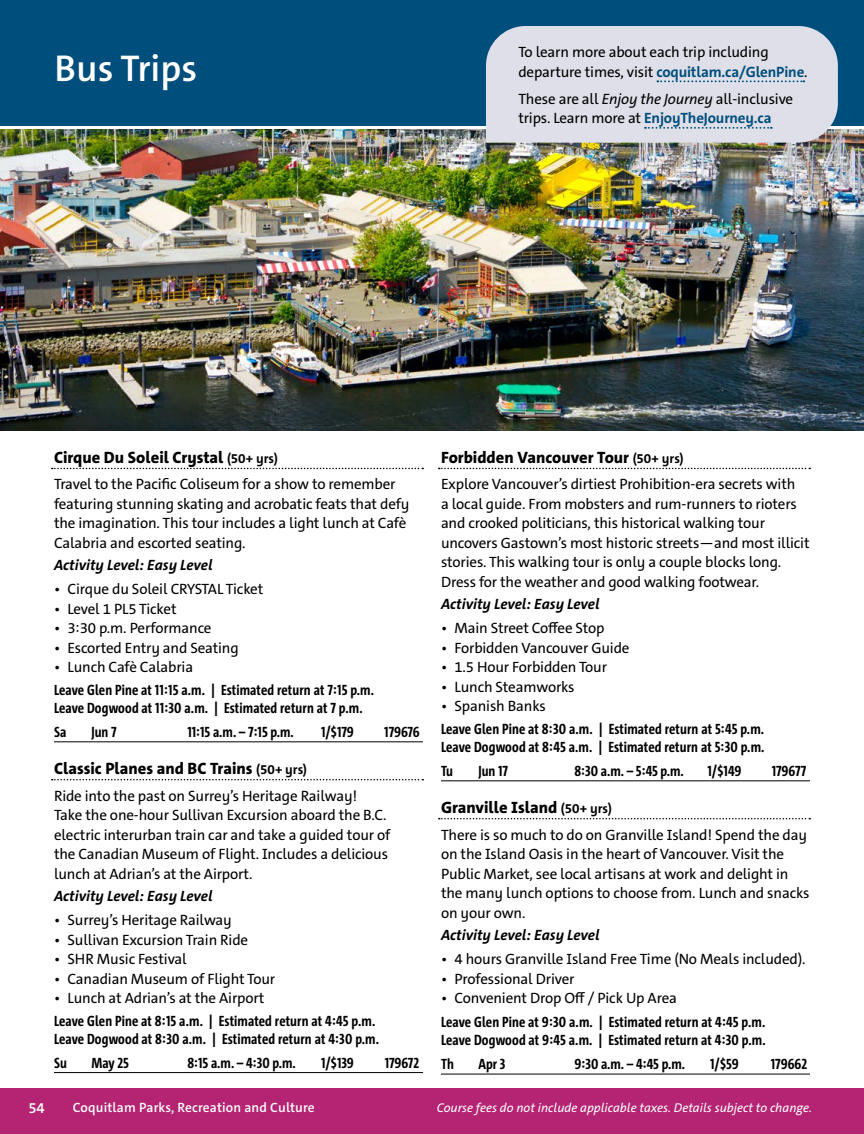
<style>
.page{position:relative;width:864px;height:1134px;background:#fff}
.page>*{position:absolute;margin:0;border:0;box-sizing:border-box;transform-origin:0 0}
.Page_Titles{font:600 37.5px "The Sans C5";color:#fff}
.Program_Copy{font:800 16.5px "The Sans C5";color:#000}
.Description{font:15px/19.5px "The Sans C5";letter-spacing:-.01em;color:#000}
.Details_-_Bus_Trips{font:700 15px/18px "The Sans Cd";letter-spacing:.01em;color:#000}
.Details_-_long_listed_time{font:700 15px "The Sans Cd";color:#000}
.Location{font:italic 700 15px "The Sans C5";color:#000}
.t1{font:600 15px "The Sans C5";color:#fff}
.t2{font:600 13.5px "The Sans C5";letter-spacing:.01em;color:#fff}
.t3{font:italic 12.75px "The Sans C5";color:#fff}
.s1{font-weight:700;color:#004e7c}
.s2{font-style:italic}
.s3{font-weight:700;font-size:13.5px}
</style>
<div class="page">
<svg style="left:52px;top:468px;width:371px;height:1px"></svg>
<hr style="left:54px;top:741px;width:369px;height:1px;background:#000">
<svg style="left:52px;top:779px;width:371px;height:1px"></svg>
<hr style="left:54px;top:1072px;width:369px;height:1px;background:#000">
<svg style="left:439px;top:468px;width:371px;height:1px"></svg>
<hr style="left:441px;top:780px;width:369px;height:1px;background:#000">
<svg style="left:439px;top:818px;width:371px;height:1px"></svg>
<hr style="left:441px;top:1074px;width:369px;height:1px;background:#000">
<div style="left:0;top:0;width:864px;height:125px;background:#004e7c"></div>
<img style="left:0;top:130px;width:864px;height:300px">
<div style="left:486px;top:26px;width:352px;height:117px;background:#dedfe8"></div>
<svg style="left:657px;top:80px;width:147px;height:2px"></svg>
<svg style="left:645px;top:127px;width:127px;height:2px"></svg>
<div style="left:0;top:1088px;width:864px;height:46px;background:#b42472"></div>
<p class="Page_Titles" style="left:55px;top:44px;width:144px">Bus Trips</p>
<p class="Description" style="left:518px;top:43px;width:291px">To learn more about each trip including departure times, visit <span class="s1">coquitlam.ca/GlenPine</span>.</p>
<p class="Description" style="left:518px;top:89px;width:276px">These are all <span class="s2">Enjoy the Journey</span> all-inclusive trips. Learn more at <span class="s1">EnjoyTheJourney.ca</span></p>
<p class="Program_Copy" style="left:54px;top:447px;width:225px">Cirque Du Soleil Crystal <span class="s3">(50+ yrs)</span></p>
<p class="Description" style="left:54px;top:475px;width:357px">Travel to the Pacific Coliseum for a show to remember featuring stunning skating and acrobatic feats that defy the imagination. This tour includes a light lunch at Cafè Calabria and escorted seating.</p>
<p class="Location" style="left:54px;top:556px;width:160px">Activity Level: Easy Level</p>
<p class="Description" style="left:54px;top:580px;width:211px">• Cirque du Soleil CRYSTAL Ticket</p>
<p class="Description" style="left:54px;top:599px;width:124px">• Level 1 PL5 Ticket</p>
<p class="Description" style="left:54px;top:619px;width:159px">• 3:30 p.m. Performance</p>
<p class="Description" style="left:54px;top:638px;width:186px">• Escorted Entry and Seating</p>
<p class="Description" style="left:54px;top:658px;width:141px">• Lunch Cafè Calabria</p>
<p class="Details_-_Bus_Trips" style="left:54px;top:681px;width:322px">Leave Glen Pine at 11:15 a.m. | Estimated return at 7:15 p.m.<br>Leave Dogwood at 11:30 a.m. | Estimated return at 7 p.m.</p>
<p class="Details_-_long_listed_time" style="left:54px;top:722px;width:14px">Sa</p>
<p class="Details_-_long_listed_time" style="left:92px;top:722px;width:27px">Jun 7</p>
<p class="Details_-_long_listed_time" style="left:188px;top:722px;width:108px">11:15 a.m. – 7:15 p.m.</p>
<p class="Details_-_long_listed_time" style="left:321px;top:722px;width:34px">1/$179</p>
<p class="Details_-_long_listed_time" style="left:384px;top:722px;width:37px">179676</p>
<p class="Program_Copy" style="left:54px;top:758px;width:255px">Classic Planes and BC Trains <span class="s3">(50+ yrs)</span></p>
<p class="Description" style="left:54px;top:786px;width:338px">Ride into the past on Surrey’s Heritage Railway!<br>Take the one-hour Sullivan Excursion aboard the B.C. electric interurban train car and take a guided tour of the Canadian Museum of Flight. Includes a delicious lunch at Adrian’s at the Airport.</p>
<p class="Location" style="left:54px;top:886px;width:160px">Activity Level: Easy Level</p>
<p class="Description" style="left:54px;top:910px;width:179px">• Surrey’s Heritage Railway</p>
<p class="Description" style="left:54px;top:930px;width:196px">• Sullivan Excursion Train Ride</p>
<p class="Description" style="left:54px;top:949px;width:134px">• SHR Music Festival</p>
<p class="Description" style="left:54px;top:969px;width:223px">• Canadian Museum of Flight Tour</p>
<p class="Description" style="left:54px;top:988px;width:212px">• Lunch at Adrian’s at the Airport</p>
<p class="Details_-_Bus_Trips" style="left:54px;top:1012px;width:327px">Leave Glen Pine at 8:15 a.m. | Estimated return at 4:45 p.m.<br>Leave Dogwood at 8:30 a.m. | Estimated return at 4:30 p.m.</p>
<p class="Details_-_long_listed_time" style="left:54px;top:1053px;width:14px">Su</p>
<p class="Details_-_long_listed_time" style="left:92px;top:1053px;width:39px">May 25</p>
<p class="Details_-_long_listed_time" style="left:188px;top:1053px;width:110px">8:15 a.m. – 4:30 p.m.</p>
<p class="Details_-_long_listed_time" style="left:321px;top:1053px;width:34px">1/$139</p>
<p class="Details_-_long_listed_time" style="left:385px;top:1053px;width:36px">179672</p>
<p class="Program_Copy" style="left:441px;top:447px;width:244px">Forbidden Vancouver Tour <span class="s3">(50+ yrs)</span></p>
<p class="Description" style="left:441px;top:475px;width:370px">Explore Vancouver’s dirtiest Prohibition-era secrets with<br>a local guide. From mobsters and rum-runners to rioters and crooked politicians, this historical walking tour uncovers Gastown’s most historic streets—and most illicit stories. This walking tour is only a couple blocks long.<br>Dress for the weather and good walking footwear.</p>
<p class="Location" style="left:441px;top:595px;width:160px">Activity Level: Easy Level</p>
<p class="Description" style="left:441px;top:619px;width:165px">• Main Street Coffee Stop</p>
<p class="Description" style="left:441px;top:638px;width:190px">• Forbidden Vancouver Guide</p>
<p class="Description" style="left:441px;top:658px;width:168px">• 1.5 Hour Forbidden Tour</p>
<p class="Description" style="left:441px;top:677px;width:135px">• Lunch Steamworks</p>
<p class="Description" style="left:441px;top:697px;width:106px">• Spanish Banks</p>
<p class="Details_-_Bus_Trips" style="left:441px;top:720px;width:325px">Leave Glen Pine at 8:30 a.m. | Estimated return at 5:45 p.m.<br>Leave Dogwood at 8:45 a.m. | Estimated return at 5:30 p.m.</p>
<p class="Details_-_long_listed_time" style="left:441px;top:761px;width:13px">Tu</p>
<p class="Details_-_long_listed_time" style="left:478px;top:761px;width:31px">Jun 17</p>
<p class="Details_-_long_listed_time" style="left:574px;top:761px;width:111px">8:30 a.m. – 5:45 p.m.</p>
<p class="Details_-_long_listed_time" style="left:708px;top:761px;width:35px">1/$149</p>
<p class="Details_-_long_listed_time" style="left:772px;top:761px;width:36px">179677</p>
<p class="Program_Copy" style="left:441px;top:797px;width:172px">Granville Island <span class="s3">(50+ yrs)</span></p>
<p class="Description" style="left:441px;top:825px;width:370px">There is so much to do on Granville Island! Spend the day on the Island Oasis in the heart of Vancouver. Visit the Public Market, see local artisans at work and delight in the many lunch options to choose from. Lunch and snacks on your own.</p>
<p class="Location" style="left:441px;top:925px;width:160px">Activity Level: Easy Level</p>
<p class="Description" style="left:441px;top:949px;width:366px">• 4 hours Granville Island Free Time (No Meals included).</p>
<p class="Description" style="left:441px;top:969px;width:135px">• Professional Driver</p>
<p class="Description" style="left:441px;top:988px;width:237px">• Convenient Drop Off / Pick Up Area</p>
<p class="Details_-_Bus_Trips" style="left:441px;top:1013px;width:326px">Leave Glen Pine at 9:30 a.m. | Estimated return at 4:45 p.m.<br>Leave Dogwood at 9:45 a.m. | Estimated return at 4:30 p.m.</p>
<p class="Details_-_long_listed_time" style="left:441px;top:1054px;width:14px">Th</p>
<p class="Details_-_long_listed_time" style="left:478px;top:1054px;width:28px">Apr 3</p>
<p class="Details_-_long_listed_time" style="left:574px;top:1054px;width:112px">9:30 a.m. – 4:45 p.m.</p>
<p class="Details_-_long_listed_time" style="left:710px;top:1054px;width:30px">1/$59</p>
<p class="Details_-_long_listed_time" style="left:771px;top:1054px;width:38px">179662</p>
<p class="t1" style="left:28px;top:1098px;width:18px">54</p>
<p class="t2" style="left:73px;top:1099px;width:243px">Coquitlam Parks, Recreation and Culture</p>
<p class="t3" style="left:437px;top:1099px;width:377px">Course fees do not include applicable taxes. Details subject to change.</p>
</div>
